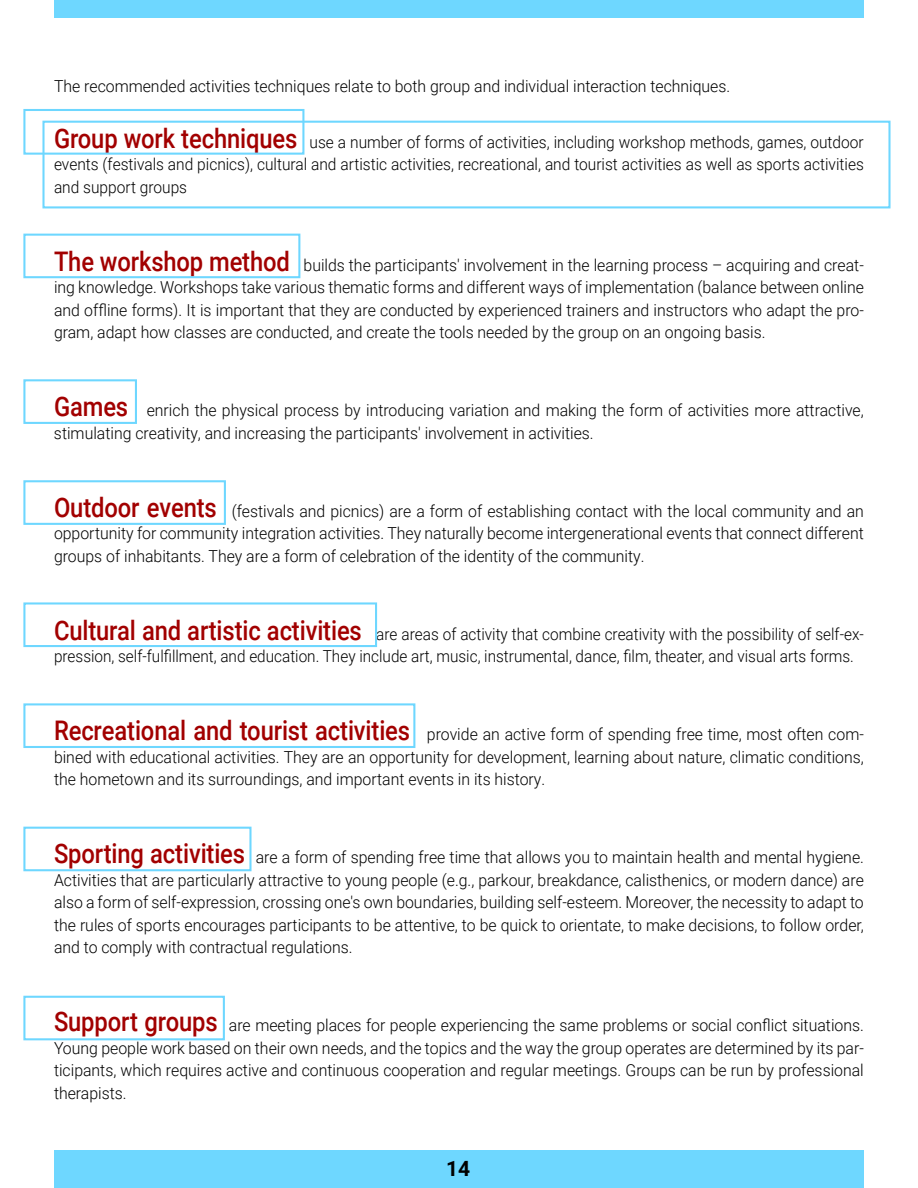
<style>
.page{position:relative;width:918px;height:1188px;background:#fff}
.page>*{position:absolute;margin:0;border:0;box-sizing:border-box;transform-origin:0 0}
.t1{font:700 21px "Roboto";color:#000}
.t2{font:300 16.5px/22.5px "Roboto";color:#000;text-align:justify;scale:.96 1}
.t3{font:300 16.5px/22.5px "Roboto";color:#000;text-align:justify;scale:.94 1}
.t4{font:300 16.5px/22.5px "Roboto";color:#000;scale:.93 1}
.s1{font-weight:500;font-size:27px;color:#a20000}
</style>
<div class="page">
<div style="left:54px;top:1150px;width:810px;height:38px;background:#6ed7ff"></div>
<div style="left:54px;top:0;width:810px;height:18px;background:#6ed7ff"></div>
<div style="left:23px;top:109px;width:281px;height:46px;border:2px solid #6ed7ff"></div>
<div style="left:23px;top:234px;width:277px;height:44px;border:2px solid #6ed7ff"></div>
<div style="left:23px;top:480px;width:203px;height:45px;border:2px solid #6ed7ff"></div>
<div style="left:23px;top:602px;width:354px;height:45px;border:2px solid #6ed7ff"></div>
<div style="left:23px;top:703px;width:392px;height:45px;border:2px solid #6ed7ff"></div>
<div style="left:23px;top:827px;width:229px;height:44px;border:2px solid #6ed7ff"></div>
<div style="left:23px;top:996px;width:202px;height:44px;border:2px solid #6ed7ff"></div>
<div style="left:23px;top:379px;width:114px;height:45px;border:2px solid #6ed7ff"></div>
<div style="left:42px;top:121px;width:849px;height:87px;border:2px solid #6ed7ff"></div>
<p class="t2" style="left:54px;top:75px;width:706px">The recommended activities techniques relate to both group and individual interaction techniques.</p>
<p class="t3" style="left:54px;top:130px;width:863px"><span class="s1">Group work techniques</span> use a number of forms of activities, including workshop methods, games, outdoor events (festivals and picnics), cultural and artistic activities, recreational, and tourist activities as well as sports activities and support groups</p>
<p class="t2" style="left:54px;top:253px;width:845px"><span class="s1">The workshop method</span> builds the participants' involvement in the learning process – acquiring and creat&shy;ing knowledge. Workshops take various thematic forms and different ways of implementation (balance between online and offline forms). It is important that they are conducted by experienced trainers and instructors who adapt the pro&shy;gram, adapt how classes are conducted, and create the tools needed by the group on an ongoing basis.</p>
<p class="t2" style="left:54px;top:399px;width:845px"><span class="s1">Games</span> enrich the physical process by introducing variation and making the form of activities more attractive, stimulating creativity, and increasing the participants' involvement in activities.</p>
<p class="t2" style="left:54px;top:499px;width:845px"><span class="s1">Outdoor events</span> (festivals and picnics) are a form of establishing contact with the local community and an opportunity for community integration activities. They naturally become intergenerational events that connect different groups of inhabitants. They are a form of celebration of the identity of the community.</p>
<p class="t4" style="left:54px;top:622px;width:872px"><span class="s1">Cultural and artistic activities</span> are areas of activity that combine creativity with the possibility of self-ex&shy;pression, self-fulfillment, and education. They include art, music, instrumental, dance, film, theater, and visual arts forms.</p>
<p class="t2" style="left:54px;top:723px;width:845px"><span class="s1">Recreational and tourist activities</span> provide an active form of spending free time, most often com&shy;bined with educational activities. They are an opportunity for development, learning about nature, climatic conditions, the hometown and its surroundings, and important events in its history.</p>
<p class="t2" style="left:54px;top:846px;width:845px"><span class="s1">Sporting activities</span> are a form of spending free time that allows you to maintain health and mental hygiene.<br>Activities that are particularly attractive to young people (e.g., parkour, breakdance, calisthenics, or modern dance) are also a form of self-expression, crossing one's own boundaries, building self-esteem. Moreover, the necessity to adapt to the rules of sports encourages participants to be attentive, to be quick to orientate, to make decisions, to follow order, and to comply with contractual regulations.</p>
<p class="t2" style="left:54px;top:1014px;width:845px"><span class="s1">Support groups</span> are meeting places for people experiencing the same problems or social conflict situations.<br>Young people work based on their own needs, and the topics and the way the group operates are determined by its par&shy;ticipants, which requires active and continuous cooperation and regular meetings. Groups can be run by professional therapists.</p>
<p class="t1" style="left:446px;top:1154px;width:26px">14</p>
</div>
